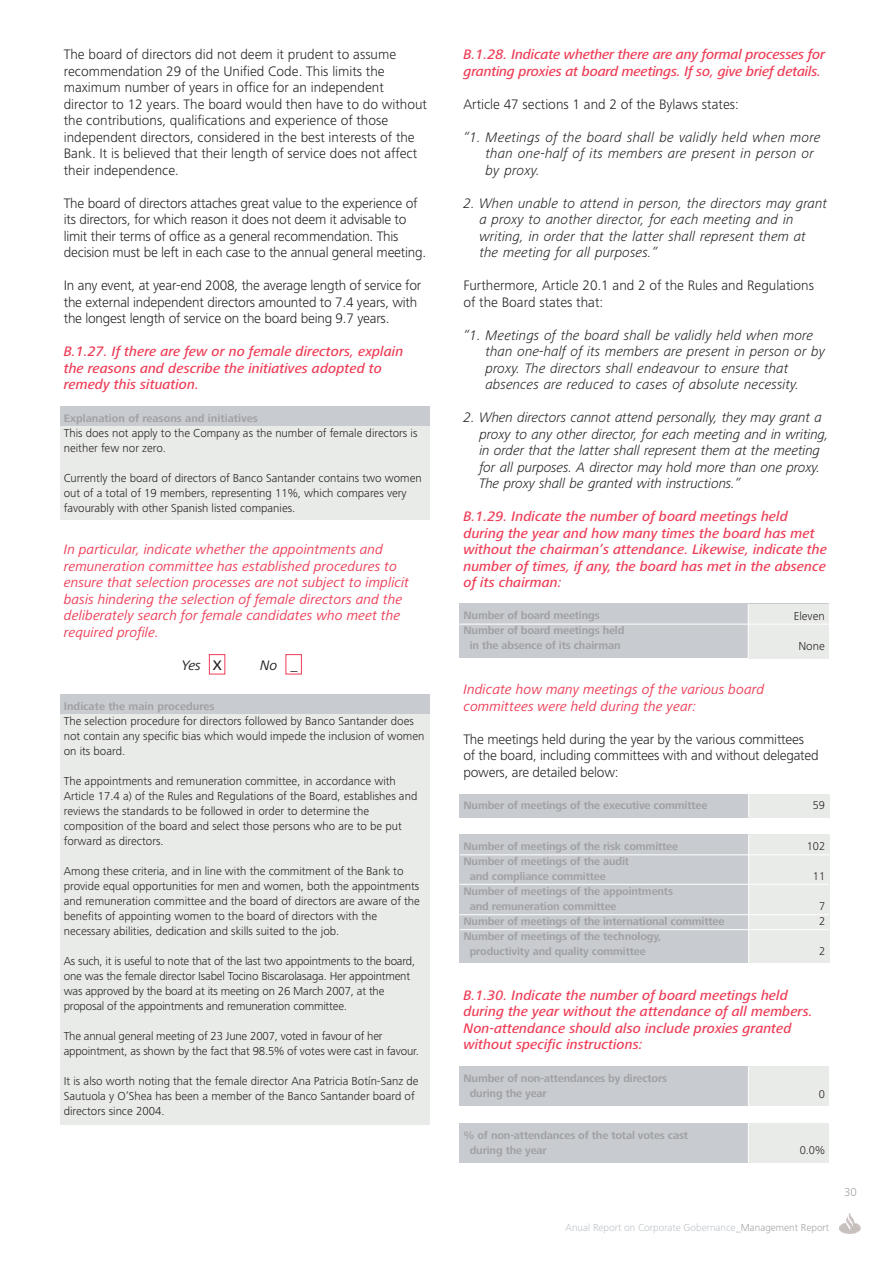
<style>
.page{position:relative;width:893px;height:1263px;background:#fff}
.page>*{position:absolute;margin:0;border:0;box-sizing:border-box;transform-origin:0 0}
.t1{font:300 14.25px/16.5px "Frutiger Next LT";letter-spacing:-.015em;color:#231f20}
.t2{font:italic 300 14.25px/16.5px "Frutiger Next LT";color:#231f20}
.t3{font:italic 500 14.25px/16.5px "Frutiger Next LT";color:#ee3d56}
.t4{font:italic 14.25px/16.5px "Frutiger Next LT";color:#ee3d56}
.t5{font:italic 14.25px "Frutiger Next LT";color:#231f20}
.t6{font:300 12px/15px "Frutiger Next LT";color:#231f20}
.t7{font:300 12px "Frutiger Next LT";color:#a1a1a5}
.t8{font:300 11.7px/15px "Frutiger Next LT";color:#231f20}
.t9{font:700 11.25px/15px "Frutiger Next LT";letter-spacing:-.015em;color:#a1a1a5}
.t10{font:300 10.5px "Frutiger Next LT";color:#bcc2c7}
.s1{font-weight:500;font-style:normal}
.s2{color:#a1a1a5}
</style>
<div class="page">
<img style="left:840px;top:1214px;width:21px;height:19px">
<div style="left:60px;top:406px;width:369px;height:114px;background:#e9ebe8"></div>
<div style="left:60px;top:406px;width:369px;height:19px;background:#c8ccd0"></div>
<div style="left:60px;top:694px;width:369px;height:431px;background:#e9ebe8"></div>
<div style="left:60px;top:694px;width:369px;height:20px;background:#c8ccd0"></div>
<div style="left:209px;top:654px;width:16px;height:20px;border:1px solid #ee3d56"></div>
<div style="left:286px;top:654px;width:16px;height:20px;border:1px solid #ee3d56"></div>
<div style="left:459px;top:794px;width:370px;height:23px;background:#c8ccd0"></div>
<div style="left:459px;top:834px;width:370px;height:129px;background:#c8ccd0"></div>
<div style="left:459px;top:604px;width:370px;height:54px;background:#c8ccd0"></div>
<div style="left:748px;top:604px;width:81px;height:54px;background:#e9ebe8"></div>
<hr style="left:748px;top:604px;width:1px;height:54px;background:#fff">
<hr style="left:459px;top:624px;width:370px;height:1px;background:#fff">
<div style="left:749px;top:794px;width:80px;height:23px;background:#e9ebe8"></div>
<svg style="left:748px;top:794px;width:1px;height:23px"></svg>
<div style="left:749px;top:834px;width:80px;height:129px;background:#e9ebe8"></div>
<hr style="left:748px;top:834px;width:1px;height:131px;background:#fff">
<hr style="left:460px;top:854px;width:369px;height:1px;background:#fff">
<hr style="left:459px;top:884px;width:370px;height:1px;background:#fff">
<hr style="left:459px;top:914px;width:369px;height:1px;background:#fff">
<hr style="left:460px;top:929px;width:369px;height:1px;background:#fff">
<div style="left:459px;top:1067px;width:370px;height:39px;background:#c8ccd0"></div>
<div style="left:459px;top:1123px;width:370px;height:39px;background:#c8ccd0"></div>
<div style="left:748px;top:1067px;width:81px;height:39px;background:#e9ebe8"></div>
<hr style="left:748px;top:1067px;width:1px;height:39px;background:#fff">
<div style="left:748px;top:1123px;width:81px;height:39px;background:#e9ebe8"></div>
<hr style="left:748px;top:1123px;width:1px;height:39px;background:#fff">
<p class="t1" style="left:64px;top:48px;width:365px">The board of directors did not deem it prudent to assume recommendation 29 of the Unified Code. This limits the maximum number of years in office for an independent director to 12 years. The board would then have to do without the contributions, qualifications and experience of those independent directors, considered in the best interests of the Bank. It is believed that their length of service does not affect their independence.</p>
<p class="t1" style="left:64px;top:196px;width:364px">The board of directors attaches great value to the experience of its directors, for which reason it does not deem it advisable to limit their terms of office as a general recommendation. This decision must be left in each case to the annual general meeting.</p>
<p class="t1" style="left:64px;top:279px;width:359px">In any event, at year-end 2008, the average length of service for the external independent directors amounted to 7.4 years, with the longest length of service on the board being 9.7 years.</p>
<p class="t3" style="left:64px;top:345px;width:341px">B.1.27. If there are few or no female directors, explain the reasons and describe the initiatives adopted to remedy this situation.</p>
<p class="t9" style="left:64px;top:412px;width:195px">Explanation of reasons and initiatives</p>
<p class="t6" style="left:64px;top:426px;width:355px">This does not apply to the Company as the number of female directors is neither few nor zero.</p>
<p class="t6" style="left:64px;top:471px;width:360px">Currently the board of directors of Banco Santander contains two women out of a total of 19 members, representing 11%, which compares very favourably with other Spanish listed companies.</p>
<p class="t4" style="left:64px;top:543px;width:347px">In particular, indicate whether the appointments and remuneration committee has established procedures to ensure that selection processes are not subject to implicit basis hindering the selection of female directors and the deliberately search for female candidates who meet the required profile.</p>
<p class="t5" style="left:182px;top:660px;width:42px">Yes <span class="s1">X</span></p>
<p class="t5" style="left:260px;top:660px;width:39px">No <span class="s1">_</span></p>
<p class="t9" style="left:64px;top:700px;width:152px">Indicate the main procedures</p>
<p class="t6" style="left:64px;top:715px;width:362px">The selection procedure for directors followed by Banco Santander does not contain any specific bias which would impede the inclusion of women on its board.</p>
<p class="t6" style="left:64px;top:775px;width:355px">The appointments and remuneration committee, in accordance with Article 17.4 a) of the Rules and Regulations of the Board, establishes and reviews the standards to be followed in order to determine the composition of the board and select those persons who are to be put forward as directors.</p>
<p class="t6" style="left:64px;top:865px;width:358px">Among these criteria, and in line with the commitment of the Bank to provide equal opportunities for men and women, both the appointments and remuneration committee and the board of directors are aware of the benefits of appointing women to the board of directors with the necessary abilities, dedication and skills suited to the job.</p>
<p class="t6" style="left:64px;top:955px;width:353px">As such, it is useful to note that of the last two appointments to the board, one was the female director Isabel Tocino Biscarolasaga. Her appointment was approved by the board at its meeting on 26 March 2007, at the proposal of the appointments and remuneration committee.</p>
<p class="t6" style="left:64px;top:1030px;width:357px">The annual general meeting of 23 June 2007, voted in favour of her appointment, as shown by the fact that 98.5% of votes were cast in favour.</p>
<p class="t6" style="left:64px;top:1075px;width:356px">It is also worth noting that the female director Ana Patricia Botín-Sanz de<br>Sautuola y O’Shea has been a member of the Banco Santander board of directors since 2004.</p>
<p class="t3" style="left:463px;top:48px;width:363px">B.1.28. Indicate whether there are any formal processes for granting proxies at board meetings. If so, give brief details.</p>
<p class="t1" style="left:463px;top:97px;width:277px">Article 47 sections 1 and 2 of the Bylaws states:</p>
<p class="t2" style="left:485px;top:130px;width:337px;text-indent:-22px">“1. Meetings of the board shall be validly held when more than one-half of its members are present in person or by proxy.</p>
<p class="t2" style="left:479px;top:196px;width:349px;text-indent:-16px">2. When unable to attend in person, the directors may grant a proxy to another director, for each meeting and in writing, in order that the latter shall represent them at the meeting for all purposes.”</p>
<p class="t1" style="left:463px;top:279px;width:352px">Furthermore, Article 20.1 and 2 of the Rules and Regulations of the Board states that:</p>
<p class="t2" style="left:485px;top:328px;width:341px;text-indent:-22px">“1. Meetings of the board shall be validly held when more than one-half of its members are present in person or by proxy. The directors shall endeavour to ensure that absences are reduced to cases of absolute necessity.</p>
<p class="t2" style="left:479px;top:411px;width:351px;text-indent:-16px">2. When directors cannot attend personally, they may grant a proxy to any other director, for each meeting and in writing, in order that the latter shall represent them at the meeting for all purposes. A director may hold more than one proxy.<br>The proxy shall be granted with instructions.”</p>
<p class="t3" style="left:463px;top:510px;width:365px">B.1.29. Indicate the number of board meetings held during the year and how many times the board has met without the chairman’s attendance. Likewise, indicate the number of times, if any, the board has met in the absence of its chairman:</p>
<p class="t9" style="left:463px;top:609px;width:138px">Number of board meetings</p>
<p class="t9" style="left:463px;top:624px;width:162px">Number of board meetings held</p>
<p class="t9" style="left:470px;top:639px;width:152px">in the absence of its chairman</p>
<p class="t6" style="left:794px;top:610px;width:32px">Eleven</p>
<p class="t6" style="left:798px;top:640px;width:28px">None</p>
<p class="t4" style="left:463px;top:683px;width:302px">Indicate how many meetings of the various board committees were held during the year:</p>
<p class="t1" style="left:463px;top:732px;width:357px">The meetings held during the year by the various committees of the board, including committees with and without delegated powers, are detailed below:</p>
<p class="t9" style="left:463px;top:799px;width:245px">Number of meetings of the executive committee</p>
<p class="t9" style="left:463px;top:840px;width:216px">Number of meetings of the risk committee</p>
<p class="t9" style="left:463px;top:855px;width:167px">Number of meetings of the audit</p>
<p class="t9" style="left:470px;top:870px;width:137px">and compliance committee</p>
<p class="t9" style="left:463px;top:885px;width:211px">Number of meetings of the appointments</p>
<p class="t9" style="left:470px;top:900px;width:148px">and remuneration committee</p>
<p class="t9" style="left:463px;top:915px;width:262px">Number of meetings of the international committee</p>
<p class="t9" style="left:463px;top:930px;width:199px">Number of meetings of the technology,</p>
<p class="t9" style="left:470px;top:945px;width:178px">productivity and quality committee</p>
<p class="t8" style="left:813px;top:799px;width:14px">59</p>
<p class="t8" style="left:807px;top:840px;width:20px">102</p>
<p class="t8" style="left:813px;top:870px;width:14px">11</p>
<p class="t8" style="left:819px;top:900px;width:8px">7<br>2</p>
<p class="t8" style="left:819px;top:945px;width:8px">2</p>
<p class="t3" style="left:463px;top:988px;width:351px">B.1.30. Indicate the number of board meetings held during the year without the attendance of all members.<br>Non-attendance should also include proxies granted without specific instructions:</p>
<p class="t9" style="left:470px;top:1072px;width:199px;text-indent:-6px">Number of non-attendances by directors during the year</p>
<p class="t9" style="left:470px;top:1128px;width:220px;text-indent:-6px">% of non-attendances of the total votes cast during the year</p>
<p class="t8" style="left:819px;top:1087px;width:8px">0</p>
<p class="t8" style="left:800px;top:1144px;width:27px">0.0%</p>
<p class="t10" style="left:566px;top:1224px;width:265px">Anual Report on Corporate Gobernance<span class="s2">_Management Report</span></p>
<p class="t7" style="left:844px;top:1188px;width:14px">30</p>
</div>
